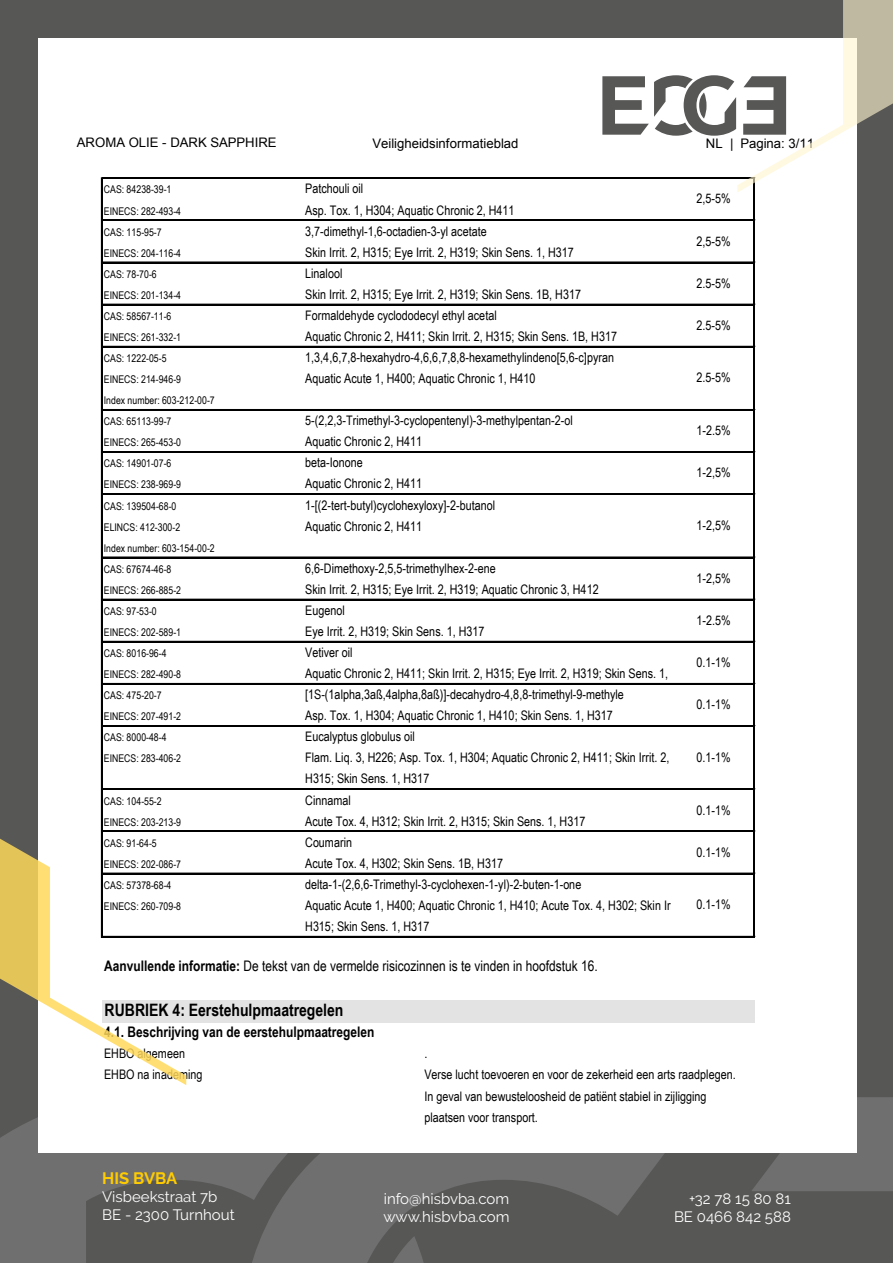
<style>
.page{position:relative;width:893px;height:1263px;background:#575756}
.page>*{position:absolute;margin:0;border:0;box-sizing:border-box;transform-origin:0 0}
.t1{font:700 17.1px "Arial Narrow";color:#000}
.t2{font:700 16.5px "Raleway";color:#fc0}
.t3{font:15px/18px "Raleway";color:#fff}
.t4{font:14.55px "Arial Narrow";color:#000}
.t5{font:700 14.55px "Arial Narrow";color:#000}
.t6{font:13.2px/21px "Arial Narrow";color:#000}
.t7{font:13.2px "Arial";color:#000}
.t8{font:10.65px/21px "Arial Narrow";letter-spacing:.005em;color:#000}
.s1{font-weight:700}
</style>
<div class="page">
<svg style="left:0;top:1097px;width:893px;height:166px"></svg>
<div style="left:38px;top:38px;width:819px;height:1114px;background:#fff"></div>
<div style="left:102px;top:1000px;width:652px;height:22px;background:#e3e3e3"></div>
<hr style="left:101px;top:178px;width:2px;height:759px;background:#000">
<hr style="left:753px;top:179px;width:1px;height:758px;background:#000">
<hr style="left:754px;top:179px;width:1px;height:758px;background:#000">
<hr style="left:103px;top:177px;width:652px;height:1px;background:#000">
<hr style="left:103px;top:178px;width:652px;height:1px;background:#000">
<hr style="left:103px;top:220px;width:652px;height:1px;background:#000">
<hr style="left:103px;top:262px;width:652px;height:1px;background:#000">
<hr style="left:103px;top:304px;width:652px;height:1px;background:#000">
<hr style="left:103px;top:346px;width:652px;height:1px;background:#000">
<hr style="left:103px;top:409px;width:652px;height:2px;background:#000">
<hr style="left:103px;top:451px;width:652px;height:2px;background:#000">
<hr style="left:103px;top:493px;width:652px;height:1px;background:#000">
<hr style="left:103px;top:494px;width:652px;height:1px;background:#000">
<hr style="left:103px;top:557px;width:652px;height:1px;background:#000">
<hr style="left:103px;top:599px;width:652px;height:1px;background:#000">
<hr style="left:103px;top:641px;width:652px;height:1px;background:#000">
<hr style="left:103px;top:683px;width:652px;height:2px;background:#000">
<hr style="left:103px;top:725px;width:652px;height:2px;background:#000">
<hr style="left:103px;top:788px;width:652px;height:1px;background:#000">
<hr style="left:103px;top:789px;width:652px;height:1px;background:#000">
<hr style="left:103px;top:831px;width:652px;height:1px;background:#000">
<hr style="left:103px;top:873px;width:652px;height:1px;background:#000">
<hr style="left:103px;top:936px;width:652px;height:1px;background:#000">
<svg style="left:0;top:831px;width:186px;height:254px"></svg>
<svg style="left:602px;top:0;width:291px;height:192px"></svg>
<p class="t7" style="left:77px;top:134px;width:201px">AROMA OLIE - DARK SAPPHIRE</p>
<p class="t7" style="left:373px;top:135px;width:147px">Veiligheidsinformatieblad</p>
<p class="t7" style="left:706px;top:135px;width:110px">NL | Pagina: 3/11</p>
<p class="t8" style="left:104px;top:179px;width:69px">CAS: 84238-39-1</p>
<p class="t6" style="left:305px;top:178px;width:60px">Patchouli oil</p>
<p class="t8" style="left:104px;top:200px;width:79px">EINECS: 282-493-4</p>
<p class="t6" style="left:305px;top:199px;width:211px">Asp. Tox. 1, H304; Aquatic Chronic 2, H411</p>
<p class="t8" style="left:104px;top:221px;width:59px">CAS: 115-95-7</p>
<p class="t6" style="left:305px;top:220px;width:183px">3,7-dimethyl-1,6-octadien-3-yl acetate</p>
<p class="t8" style="left:104px;top:242px;width:79px">EINECS: 204-116-4</p>
<p class="t6" style="left:305px;top:241px;width:270px">Skin Irrit. 2, H315; Eye Irrit. 2, H319; Skin Sens. 1, H317</p>
<p class="t8" style="left:104px;top:263px;width:54px">CAS: 78-70-6</p>
<p class="t6" style="left:305px;top:262px;width:39px">Linalool</p>
<p class="t8" style="left:104px;top:284px;width:79px">EINECS: 201-134-4</p>
<p class="t6" style="left:305px;top:283px;width:277px">Skin Irrit. 2, H315; Eye Irrit. 2, H319; Skin Sens. 1B, H317</p>
<p class="t8" style="left:104px;top:305px;width:69px">CAS: 58567-11-6</p>
<p class="t6" style="left:305px;top:304px;width:193px">Formaldehyde cyclododecyl ethyl acetal</p>
<p class="t8" style="left:104px;top:326px;width:79px">EINECS: 261-332-1</p>
<p class="t6" style="left:305px;top:325px;width:313px">Aquatic Chronic 2, H411; Skin Irrit. 2, H315; Skin Sens. 1B, H317</p>
<p class="t8" style="left:104px;top:347px;width:64px">CAS: 1222-05-5</p>
<p class="t6" style="left:305px;top:346px;width:310px">1,3,4,6,7,8-hexahydro-4,6,6,7,8,8-hexamethylindeno[5,6-c]pyran</p>
<p class="t8" style="left:104px;top:368px;width:79px">EINECS: 214-946-9</p>
<p class="t6" style="left:305px;top:367px;width:232px">Aquatic Acute 1, H400; Aquatic Chronic 1, H410</p>
<p class="t8" style="left:104px;top:389px;width:112px">Index number: 603-212-00-7<br>CAS: 65113-99-7</p>
<p class="t6" style="left:696px;top:188px;width:36px">2,5-5%</p>
<p class="t6" style="left:696px;top:230px;width:36px">2,5-5%</p>
<p class="t6" style="left:696px;top:272px;width:36px">2.5-5%</p>
<p class="t6" style="left:696px;top:314px;width:36px">2.5-5%</p>
<p class="t6" style="left:696px;top:367px;width:36px">2.5-5%</p>
<p class="t6" style="left:305px;top:410px;width:269px">5-(2,2,3-Trimethyl-3-cyclopentenyl)-3-methylpentan-2-ol</p>
<p class="t6" style="left:696px;top:420px;width:36px">1-2.5%</p>
<p class="t6" style="left:696px;top:462px;width:36px">1-2,5%</p>
<p class="t8" style="left:104px;top:432px;width:79px">EINECS: 265-453-0</p>
<p class="t6" style="left:305px;top:431px;width:118px">Aquatic Chronic 2, H411</p>
<p class="t8" style="left:104px;top:453px;width:69px">CAS: 14901-07-6</p>
<p class="t6" style="left:305px;top:452px;width:59px">beta-Ionone</p>
<p class="t8" style="left:104px;top:474px;width:79px">EINECS: 238-969-9</p>
<p class="t6" style="left:305px;top:473px;width:118px">Aquatic Chronic 2, H411</p>
<p class="t8" style="left:104px;top:495px;width:74px">CAS: 139504-68-0</p>
<p class="t6" style="left:305px;top:494px;width:191px">1-[(2-tert-butyl)cyclohexyloxy]-2-butanol</p>
<p class="t8" style="left:104px;top:516px;width:78px">ELINCS: 412-300-2</p>
<p class="t6" style="left:305px;top:515px;width:118px">Aquatic Chronic 2, H411</p>
<p class="t8" style="left:104px;top:537px;width:112px">Index number: 603-154-00-2<br>CAS: 67674-46-8</p>
<p class="t6" style="left:696px;top:514px;width:36px">1-2,5%</p>
<p class="t6" style="left:305px;top:557px;width:192px">6,6-Dimethoxy-2,5,5-trimethylhex-2-ene</p>
<p class="t6" style="left:696px;top:567px;width:36px">1-2,5%</p>
<p class="t6" style="left:696px;top:609px;width:36px">1-2.5%</p>
<p class="t6" style="left:696px;top:651px;width:36px">0.1-1%</p>
<p class="t6" style="left:696px;top:693px;width:36px">0.1-1%</p>
<p class="t8" style="left:104px;top:579px;width:79px">EINECS: 266-885-2</p>
<p class="t6" style="left:305px;top:578px;width:295px">Skin Irrit. 2, H315; Eye Irrit. 2, H319; Aquatic Chronic 3, H412</p>
<p class="t8" style="left:104px;top:600px;width:54px">CAS: 97-53-0</p>
<p class="t6" style="left:305px;top:599px;width:41px">Eugenol</p>
<p class="t8" style="left:104px;top:621px;width:79px">EINECS: 202-589-1</p>
<p class="t6" style="left:305px;top:620px;width:181px">Eye Irrit. 2, H319; Skin Sens. 1, H317</p>
<p class="t8" style="left:104px;top:642px;width:64px">CAS: 8016-96-4</p>
<p class="t6" style="left:305px;top:641px;width:49px">Vetiver oil</p>
<p class="t8" style="left:104px;top:663px;width:79px">EINECS: 282-490-8</p>
<p class="t6" style="left:305px;top:662px;width:393px">Aquatic Chronic 2, H411; Skin Irrit. 2, H315; Eye Irrit. 2, H319; Skin Sens. 1, H317</p>
<p class="t8" style="left:104px;top:684px;width:59px">CAS: 475-20-7</p>
<p class="t6" style="left:305px;top:683px;width:320px">[1S-(1alpha,3aß,4alpha,8aß)]-decahydro-4,8,8-trimethyl-9-methyle</p>
<p class="t8" style="left:104px;top:706px;width:79px">EINECS: 207-491-2</p>
<p class="t6" style="left:305px;top:705px;width:309px">Asp. Tox. 1, H304; Aquatic Chronic 1, H410; Skin Sens. 1, H317</p>
<p class="t8" style="left:104px;top:727px;width:64px">CAS: 8000-48-4</p>
<p class="t6" style="left:305px;top:726px;width:111px">Eucalyptus globulus oil</p>
<p class="t8" style="left:104px;top:748px;width:79px">EINECS: 283-406-2</p>
<p class="t6" style="left:305px;top:747px;width:366px">Flam. Liq. 3, H226; Asp. Tox. 1, H304; Aquatic Chronic 2, H411; Skin Irrit. 2,<br>H315; Skin Sens. 1, H317</p>
<p class="t8" style="left:104px;top:790px;width:59px">CAS: 104-55-2</p>
<p class="t6" style="left:305px;top:789px;width:47px">Cinnamal</p>
<p class="t8" style="left:104px;top:811px;width:79px">EINECS: 203-213-9</p>
<p class="t6" style="left:305px;top:810px;width:282px">Acute Tox. 4, H312; Skin Irrit. 2, H315; Skin Sens. 1, H317</p>
<p class="t8" style="left:104px;top:832px;width:54px">CAS: 91-64-5</p>
<p class="t6" style="left:305px;top:831px;width:48px">Coumarin</p>
<p class="t8" style="left:104px;top:853px;width:79px">EINECS: 202-086-7</p>
<p class="t6" style="left:305px;top:852px;width:199px">Acute Tox. 4, H302; Skin Sens. 1B, H317</p>
<p class="t8" style="left:104px;top:874px;width:69px">CAS: 57378-68-4</p>
<p class="t6" style="left:305px;top:873px;width:278px">delta-1-(2,6,6-Trimethyl-3-cyclohexen-1-yl)-2-buten-1-one</p>
<p class="t8" style="left:104px;top:895px;width:79px">EINECS: 260-709-8</p>
<p class="t6" style="left:305px;top:894px;width:427px">Aquatic Acute 1, H400; Aquatic Chronic 1, H410; Acute Tox. 4, H302; Skin Irrit. 2,0.1-1%<br>H315; Skin Sens. 1, H317</p>
<p class="t4" style="left:104px;top:955px;width:495px"><span class="s1">Aanvullende informatie:</span> De tekst van de vermelde risicozinnen is te vinden in hoofdstuk 16.</p>
<p class="t1" style="left:105px;top:997px;width:240px">RUBRIEK 4: Eerstehulpmaatregelen</p>
<p class="t5" style="left:104px;top:1021px;width:272px">4.1. Beschrijving van de eerstehulpmaatregelen</p>
<p class="t6" style="left:104px;top:1043px;width:82px">EHBO algemeen</p>
<p class="t6" style="left:424px;top:1043px;width:4px">.</p>
<p class="t6" style="left:104px;top:1064px;width:100px">EHBO na inademing</p>
<p class="t6" style="left:424px;top:1064px;width:313px">Verse lucht toevoeren en voor de zekerheid een arts raadplegen.<br>In geval van bewusteloosheid de patiënt stabiel in zijligging plaatsen voor transport.</p>
<p class="t6" style="left:696px;top:746px;width:36px">0.1-1%</p>
<p class="t6" style="left:696px;top:799px;width:36px">0.1-1%</p>
<p class="t6" style="left:696px;top:841px;width:36px">0.1-1%</p>
<p class="t2" style="left:102px;top:1168px;width:77px">HIS BVBA</p>
<p class="t3" style="left:102px;top:1187px;width:134px">Visbeekstraat 7b<br>BE - 2300 Turnhout</p>
<p class="t3" style="left:383px;top:1189px;width:128px">info@hisbvba.com www.hisbvba.com</p>
<p class="t3" style="left:674px;top:1189px;width:118px;text-align:right">+32 78 15 80 81<br>BE 0466 842 588</p>
</div>
